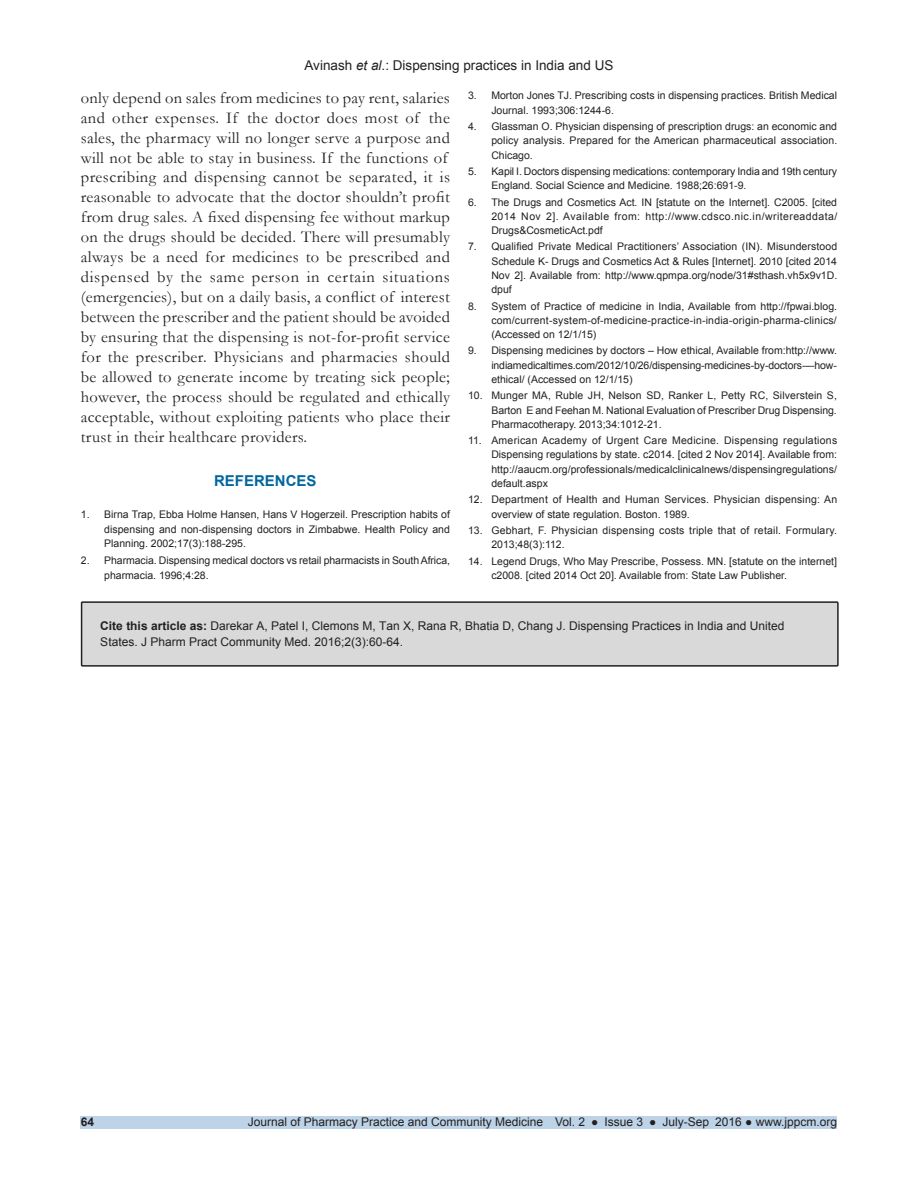
<style>
.page{position:relative;width:918px;height:1188px;background:#fff}
.page>*{position:absolute;margin:0;border:0;box-sizing:border-box;transform-origin:0 0}
.TX{font:16.5px/20px "Garamond";letter-spacing:.02em;color:#231f20}
.t1{font:700 15px "Arial";color:#00679f}
.t2{font:13.5px "Arial";color:#231f20}
.KWD{font:12px/16.2px "Arial";color:#231f20}
.t3{font:700 12px "Arial";color:#231f20}
.t4{font:10.5px/14.2px "Arial";color:#231f20;text-align:justify}
.t5{font:10.5px/14.2px "Arial";letter-spacing:.02em;color:#231f20}
.s1{font-style:italic}
.s2{font-weight:700}
</style>
<div class="page">
<div style="left:81px;top:1117px;width:756px;height:12px;background:#bdd3e7"></div>
<div style="left:82px;top:602px;width:756px;height:64px;background:#d9d9d9"></div>
<div style="left:81px;top:601px;width:758px;height:66px;border:2px solid #231f20"></div>
<p class="t2" style="left:305px;top:57px;width:310px">Avinash <span class="s1">et al</span>.: Dispensing practices in India and US</p>
<p class="TX" style="left:81px;top:87px;width:371px">only depend on sales from medicines to pay rent, salaries and other expenses. If the doctor does most of the sales, the pharmacy will no longer serve a purpose and will not be able to stay in business. If the functions of prescribing and dispensing cannot be separated, it is reasonable to advocate that the doctor shouldn’t profit from drug sales. A fixed dispensing fee without markup on the drugs should be decided. There will presumably always be a need for medicines to be prescribed and dispensed by the same person in certain situations (emergencies), but on a daily basis, a conflict of interest between the prescriber and the patient should be avoided by ensuring that the dispensing is not-for-profit service for the prescriber. Physicians and pharmacies should be allowed to generate income by treating sick people; however, the process should be regulated and ethically acceptable, without exploiting patients who place their trust in their healthcare providers.</p>
<h1 class="t1" style="left:214px;top:471px;width:104px">REFERENCES</h1>
<p class="t4" style="left:104px;top:507px;width:347px;line-height:14.7px;text-indent:-23px">1. Birna Trap, Ebba Holme Hansen, Hans V Hogerzeil. Prescription habits of dispensing and non-dispensing doctors in Zimbabwe. Health Policy and Planning. 2002;17(3):188-295.</p>
<p class="t4" style="left:104px;top:553px;width:347px;line-height:14.7px;text-indent:-23px">2. Pharmacia. Dispensing medical doctors vs retail pharmacists in South Africa, pharmacia. 1996;4:28.</p>
<p class="t4" style="left:491px;top:89px;width:347px;text-indent:-23px">3. Morton Jones TJ. Prescribing costs in dispensing practices. British Medical<br>Journal. 1993;306:1244-6.</p>
<p class="t4" style="left:491px;top:119px;width:347px;text-indent:-23px">4. Glassman O. Physician dispensing of prescription drugs: an economic and policy analysis. Prepared for the American pharmaceutical association.<br>Chicago.</p>
<p class="t4" style="left:491px;top:164px;width:347px;text-indent:-23px">5. Kapil I. Doctors dispensing medications: contemporary India and 19th century<br>England. Social Science and Medicine. 1988;26:691-9.</p>
<p class="t4" style="left:491px;top:195px;width:347px;text-indent:-23px">6. The Drugs and Cosmetics Act. IN [statute on the Internet]. C2005. [cited 2014 Nov 2]. Available from: http://www.cdsco.nic.in/writereaddata/ Drugs&amp;CosmeticAct.pdf</p>
<p class="t4" style="left:491px;top:240px;width:347px;text-indent:-23px">7. Qualified Private Medical Practitioners’ Association (IN). Misunderstood Schedule K- Drugs and Cosmetics Act &amp; Rules [Internet]. 2010 [cited 2014<br>Nov 2]. Available from: http://www.qpmpa.org/node/31#sthash.vh5x9v1D. dpuf</p>
<p class="t4" style="left:491px;top:299px;width:347px;text-indent:-23px">8. System of Practice of medicine in India, Available from http://fpwai.blog. com/current-system-of-medicine-practice-in-india-origin-pharma-clinics/ (Accessed on 12/1/15)</p>
<p class="t4" style="left:491px;top:344px;width:347px;text-indent:-23px">9. Dispensing medicines by doctors – How ethical, Available from:http://www. indiamedicaltimes.com/2012/10/26/dispensing-medicines-by-doctors-–-how&shy;ethical/ (Accessed on 12/1/15)</p>
<p class="t4" style="left:491px;top:389px;width:347px;text-indent:-23px">10. Munger MA, Ruble JH, Nelson SD, Ranker L, Petty RC, Silverstein S, Barton E and Feehan M. National Evaluation of Prescriber Drug Dispensing.<br>Pharmacotherapy. 2013;34:1012-21.</p>
<p class="t4" style="left:491px;top:434px;width:347px;text-indent:-23px">11. American Academy of Urgent Care Medicine. Dispensing regulations Dispensing regulations by state. c2014. [cited 2 Nov 2014]. Available from: http://aaucm.org/professionals/medicalclinicalnews/dispensingregulations/ default.aspx</p>
<p class="t5" style="left:491px;top:493px;width:347px;text-indent:-23px">12. Department of Health and Human Services. Physician dispensing: An overview of state regulation. Boston. 1989.</p>
<p class="t5" style="left:491px;top:523px;width:347px;text-indent:-23px">13. Gebhart, F. Physician dispensing costs triple that of retail. Formulary.<br>2013;48(3):112.</p>
<p class="t4" style="left:491px;top:554px;width:347px;text-indent:-23px">14. Legend Drugs, Who May Prescribe, Possess. MN. [statute on the internet] c2008. [cited 2014 Oct 20]. Available from: State Law Publisher.</p>
<p class="KWD" style="left:100px;top:618px;width:686px"><span class="s2">Cite this article as:</span> Darekar A, Patel I, Clemons M, Tan X, Rana R, Bhatia D, Chang J. Dispensing Practices in India and United<br>States. J Pharm Pract Community Med. 2016;2(3):60-64.</p>
<p class="t3" style="left:81px;top:1114px;width:15px">64</p>
<p class="KWD" style="left:248px;top:1114px;width:591px">Journal of Pharmacy Practice and Community Medicine Vol. 2 ● Issue 3 ● July-Sep 2016 ● www.jppcm.org</p>
</div>
